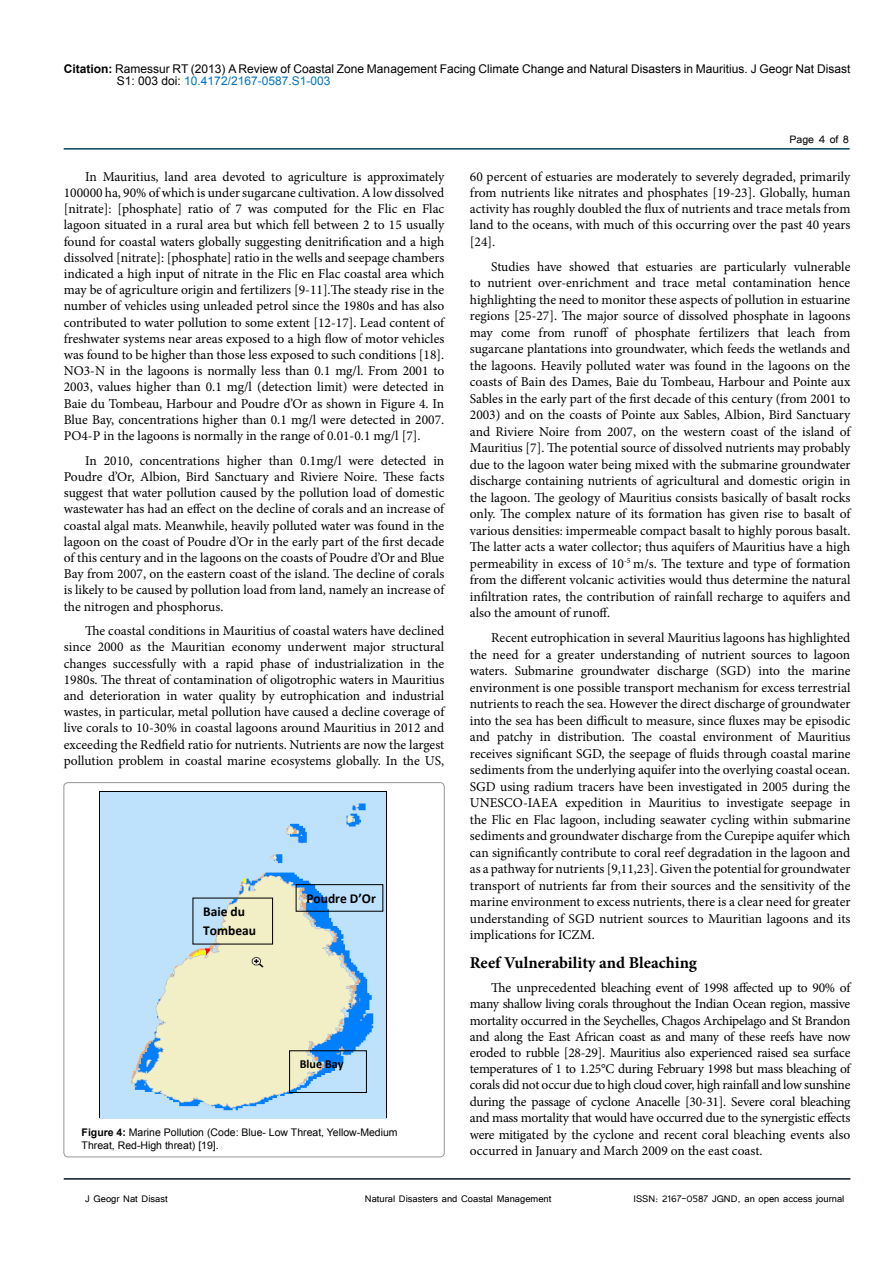
<style>
.page{position:relative;width:893px;height:1263px;background:#fff}
.page>*{position:absolute;margin:0;border:0;box-sizing:border-box;transform-origin:0 0}
.t1{font:700 16.5px "Minion Pro";color:#000}
.t2{font:700 13.65px/19.2px "Calibri";color:#000}
.t3{font:13.5px/16.5px "Minion Pro";letter-spacing:-.005em;color:#000;text-align:justify}
.t4{font:13.5px "Tunga";color:#000}
.t5{font:700 12.3px "Calibri";color:#000}
.t6{font:12px/12.6px "Arial";color:#000}
.t7{font:12px "Tunga";color:#000}
.t8{font:10.5px/12.6px "Arial";color:#000}
.s1{font-weight:700}
.s2{color:#0072bc}
</style>
<div class="page">
<hr style="left:64px;top:148px;width:786px;height:2px;background:#00455b">
<hr style="left:64px;top:1179px;width:786px;height:1px;background:#000">
<div style="left:64px;top:782px;width:380px;height:375px;border:1px solid #939598;border-radius:4px"></div>
<hr style="left:100px;top:1118px;width:286px;height:1px;background:#000">
<img style="left:100px;top:792px;width:286px;height:326px">
<hr style="left:100px;top:791px;width:286px;height:1px;background:#000">
<hr style="left:99px;top:792px;width:1px;height:326px;background:#000">
<hr style="left:386px;top:792px;width:1px;height:326px;background:#000">
<div style="left:296px;top:884px;width:87px;height:28px;border:1px solid #000"></div>
<div style="left:289px;top:1050px;width:78px;height:43px;border:1px solid #000"></div>
<p class="t6" style="left:117px;top:62px;width:735px;text-indent:-53px"><span class="s1">Citation:</span> Ramessur RT (2013) A Review of Coastal Zone Management Facing Climate Change and Natural Disasters in Mauritius. J Geogr Nat Disast<br>S1: 003 doi: <span class="s2">10.4172/2167-0587.S1-003</span></p>
<p class="t3" style="left:64px;top:168px;width:382px;text-indent:21px">In Mauritius, land area devoted to agriculture is approximately 100000 ha, 90% of which is under sugarcane cultivation. A low dissolved [nitrate]: [phosphate] ratio of 7 was computed for the Flic en Flac lagoon situated in a rural area but which fell between 2 to 15 usually found for coastal waters globally suggesting denitrification and a high dissolved [nitrate]: [phosphate] ratio in the wells and seepage chambers indicated a high input of nitrate in the Flic en Flac coastal area which may be of agriculture origin and fertilizers [9-11].The steady rise in the number of vehicles using unleaded petrol since the 1980s and has also contributed to water pollution to some extent [12-17]. Lead content of freshwater systems near areas exposed to a high flow of motor vehicles was found to be higher than those less exposed to such conditions [18].<br>NO3-N in the lagoons is normally less than 0.1 mg/l. From 2001 to 2003, values higher than 0.1 mg/l (detection limit) were detected in Baie du Tombeau, Harbour and Poudre d’Or as shown in Figure 4. In Blue Bay, concentrations higher than 0.1 mg/l were detected in 2007.<br>PO4-P in the lagoons is normally in the range of 0.01-0.1 mg/l [7].</p>
<p class="t3" style="left:64px;top:452px;width:382px;text-indent:21px">In 2010, concentrations higher than 0.1mg/l were detected in Poudre d’Or, Albion, Bird Sanctuary and Riviere Noire. These facts suggest that water pollution caused by the pollution load of domestic wastewater has had an effect on the decline of corals and an increase of coastal algal mats. Meanwhile, heavily polluted water was found in the lagoon on the coast of Poudre d’Or in the early part of the first decade of this century and in the lagoons on the coasts of Poudre d’Or and Blue Bay from 2007, on the eastern coast of the island. The decline of corals is likely to be caused by pollution load from land, namely an increase of the nitrogen and phosphorus.</p>
<p class="t3" style="left:64px;top:623px;width:382px;text-indent:21px">The coastal conditions in Mauritius of coastal waters have declined since 2000 as the Mauritian economy underwent major structural changes successfully with a rapid phase of industrialization in the 1980s. The threat of contamination of oligotrophic waters in Mauritius and deterioration in water quality by eutrophication and industrial wastes, in particular, metal pollution have caused a decline coverage of live corals to 10-30% in coastal lagoons around Mauritius in 2012 and exceeding the Redfield ratio for nutrients. Nutrients are now the largest pollution problem in coastal marine ecosystems globally. In the US,</p>
<p class="t2" style="left:203px;top:902px;width:54px">Baie du<br>Tombeau</p>
<p class="t2" style="left:306px;top:889px;width:71px">Poudre D’Or</p>
<p class="t5" style="left:300px;top:1056px;width:45px">Blue Bay</p>
<p class="t8" style="left:82px;top:1126px;width:318px"><span class="s1">Figure 4:</span> Marine Pollution (Code: Blue- Low Threat, Yellow-Medium<br>Threat, Red-High threat) [19].</p>
<p class="t4" style="left:790px;top:131px;width:61px">Page 4 of 8</p>
<p class="t3" style="left:470px;top:168px;width:382px">60 percent of estuaries are moderately to severely degraded, primarily from nutrients like nitrates and phosphates [19-23]. Globally, human activity has roughly doubled the flux of nutrients and trace metals from land to the oceans, with much of this occurring over the past 40 years [24].</p>
<p class="t3" style="left:470px;top:258px;width:382px;text-indent:21px">Studies have showed that estuaries are particularly vulnerable to nutrient over-enrichment and trace metal contamination hence highlighting the need to monitor these aspects of pollution in estuarine regions [25-27]. The major source of dissolved phosphate in lagoons may come from runoff of phosphate fertilizers that leach from sugarcane plantations into groundwater, which feeds the wetlands and the lagoons. Heavily polluted water was found in the lagoons on the coasts of Bain des Dames, Baie du Tombeau, Harbour and Pointe aux Sables in the early part of the first decade of this century (from 2001 to 2003) and on the coasts of Pointe aux Sables, Albion, Bird Sanctuary and Riviere Noire from 2007, on the western coast of the island of Mauritius [7]. The potential source of dissolved nutrients may probably due to the lagoon water being mixed with the submarine groundwater discharge containing nutrients of agricultural and domestic origin in the lagoon. The geology of Mauritius consists basically of basalt rocks only. The complex nature of its formation has given rise to basalt of various densities: impermeable compact basalt to highly porous basalt.<br>The latter acts a water collector; thus aquifers of Mauritius have a high permeability in excess of 10<sup>-5</sup> m/s. The texture and type of formation from the different volcanic activities would thus determine the natural infiltration rates, the contribution of rainfall recharge to aquifers and also the amount of runoff.</p>
<p class="t3" style="left:470px;top:630px;width:382px;text-indent:21px">Recent eutrophication in several Mauritius lagoons has highlighted the need for a greater understanding of nutrient sources to lagoon waters. Submarine groundwater discharge (SGD) into the marine environment is one possible transport mechanism for excess terrestrial nutrients to reach the sea. However the direct discharge of groundwater into the sea has been difficult to measure, since fluxes may be episodic and patchy in distribution. The coastal environment of Mauritius receives significant SGD, the seepage of fluids through coastal marine sediments from the underlying aquifer into the overlying coastal ocean.<br>SGD using radium tracers have been investigated in 2005 during the UNESCO-IAEA expedition in Mauritius to investigate seepage in the Flic en Flac lagoon, including seawater cycling within submarine sediments and groundwater discharge from the Curepipe aquifer which can significantly contribute to coral reef degradation in the lagoon and as a pathway for nutrients [9,11,23]. Given the potential for groundwater transport of nutrients far from their sources and the sensitivity of the marine environment to excess nutrients, there is a clear need for greater understanding of SGD nutrient sources to Mauritian lagoons and its implications for ICZM.</p>
<p class="t1" style="left:470px;top:951px;width:229px">Reef Vulnerability and Bleaching</p>
<p class="t3" style="left:470px;top:980px;width:382px;text-indent:21px">The unprecedented bleaching event of 1998 affected up to 90% of many shallow living corals throughout the Indian Ocean region, massive mortality occurred in the Seychelles, Chagos Archipelago and St Brandon and along the East African coast as and many of these reefs have now eroded to rubble [28-29]. Mauritius also experienced raised sea surface temperatures of 1 to 1.25°C during February 1998 but mass bleaching of corals did not occur due to high cloud cover, high rainfall and low sunshine during the passage of cyclone Anacelle [30-31]. Severe coral bleaching and mass mortality that would have occurred due to the synergistic effects were mitigated by the cyclone and recent coral bleaching events also occurred in January and March 2009 on the east coast.</p>
<p class="t7" style="left:85px;top:1190px;width:84px">J Geogr Nat Disast</p>
<p class="t7" style="left:365px;top:1190px;width:188px">Natural Disasters and Coastal Management</p>
<p class="t7" style="left:633px;top:1190px;width:212px">ISSN: 2167-0587 JGND, an open access journal</p>
</div>
